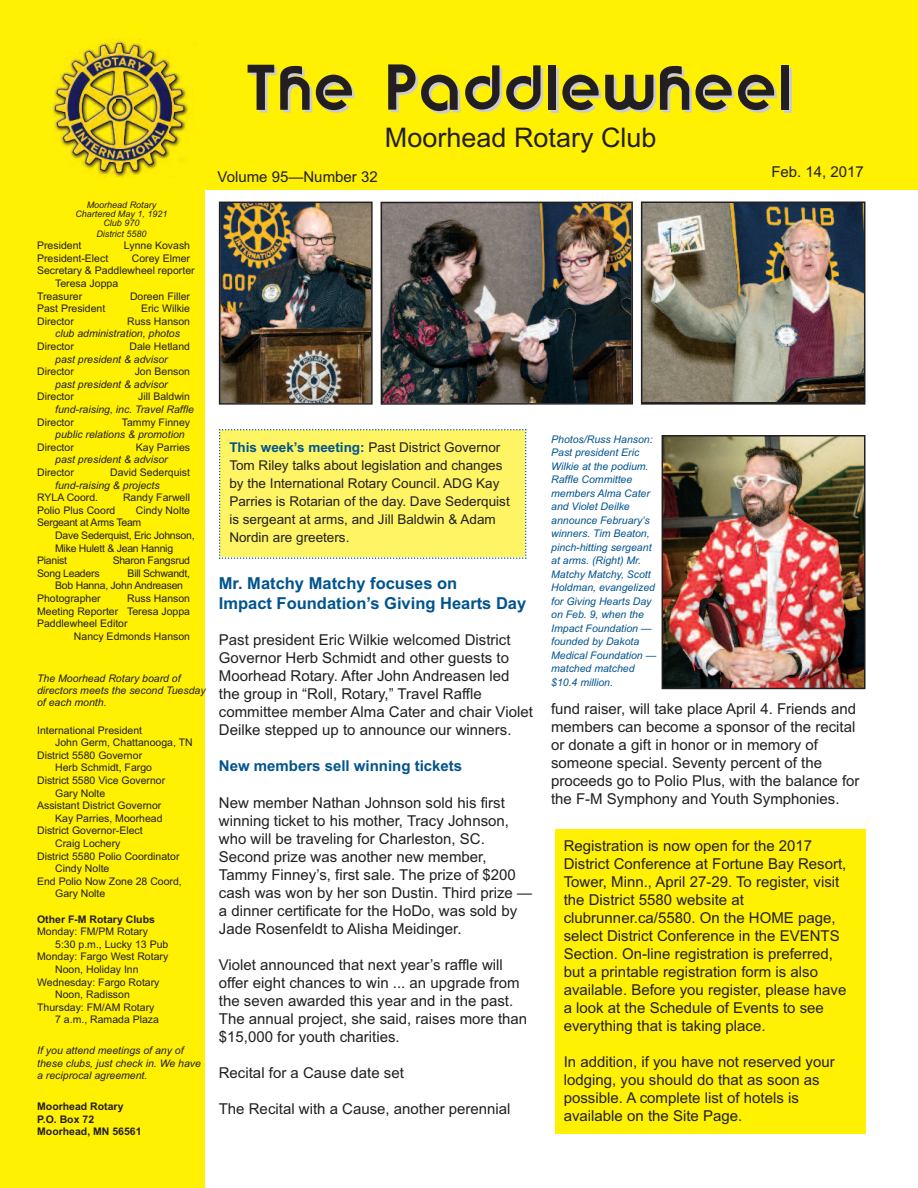
<style>
.page{position:relative;width:918px;height:1188px;background:#fff}
.page>*{position:absolute;margin:0;border:0;box-sizing:border-box;transform-origin:0 0}
.t1{font:54px "Brandish";letter-spacing:.05em;color:#231f20}
.t2{font:27px "Arial";color:#231f20}
.t3{font:700 16.5px/19.8px "Arial";color:#00548e}
.t4{font:15px/18px "Arial";color:#231f20}
.t5{font:700 15px "Arial";color:#00548e}
.t6{font:13.5px/18px "Arial";color:#231f20}
.t7{font:10.5px/12.6px "Arial";color:#231f20;text-align:justify}
.t8{font:italic 10.5px/13.5px "Arial";color:#00548e}
.t9{font:italic 10.5px/12px "Arial";color:#231f20}
.t10{font:10.5px/12.6px "Arial";letter-spacing:-.025em;color:#231f20}
.t11{font:700 10.5px/12.6px "Arial";color:#231f20}
.t12{font:italic 9px/9px "Arial";color:#231f20;text-align:center}
.s1{font-weight:700;color:#00548e}
</style>
<div class="page">
<div style="left:0;top:0;width:205px;height:1188px;background:#fff101"></div>
<div style="left:0;top:0;width:918px;height:190px;background:#fff101"></div>
<img style="left:52px;top:39px;width:141px;height:139px">
<div style="left:555px;top:829px;width:310px;height:305px;background:#fff101"></div>
<div style="left:219px;top:429px;width:307px;height:130px;background:#fff463"></div>
<img style="left:222px;top:205px;width:148px;height:197px">
<div style="left:219px;top:202px;width:154px;height:203px;border:2px solid #231f20"></div>
<img style="left:665px;top:438px;width:198px;height:248px">
<div style="left:662px;top:435px;width:204px;height:254px;border:2px solid #231f20"></div>
<img style="left:384px;top:205px;width:246px;height:197px">
<div style="left:381px;top:202px;width:252px;height:203px;border:2px solid #231f20"></div>
<img style="left:644px;top:205px;width:218px;height:196px">
<div style="left:641px;top:202px;width:224px;height:203px;border:2px solid #231f20"></div>
<p class="t12" style="left:75px;top:200px;width:94px">Moorhead Rotary<br>Chartered May 1, 1921<br>Club 970</p>
<p class="t12" style="left:96px;top:229px;width:52px">District 5580</p>
<p class="t7" style="left:37px;top:239px;width:46px">President</p>
<p class="t7" style="left:124px;top:239px;width:68px">Lynne Kovash</p>
<p class="t7" style="left:37px;top:252px;width:73px">President-Elect</p>
<p class="t7" style="left:132px;top:252px;width:60px">Corey Elmer</p>
<p class="t7" style="left:37px;top:264px;width:159px">Secretary &amp; Paddlewheel reporter</p>
<p class="t7" style="left:55px;top:277px;width:65px">Teresa Joppa</p>
<p class="t7" style="left:37px;top:290px;width:47px">Treasurer</p>
<p class="t7" style="left:130px;top:290px;width:62px">Doreen Filler</p>
<p class="t7" style="left:37px;top:302px;width:70px">Past President</p>
<p class="t7" style="left:141px;top:302px;width:50px">Eric Wilkie</p>
<p class="t7" style="left:37px;top:315px;width:38px">Director</p>
<p class="t7" style="left:127px;top:315px;width:65px">Russ Hanson</p>
<p class="t9" style="left:55px;top:328px;width:126px">club administration, photos</p>
<p class="t7" style="left:37px;top:340px;width:38px">Director</p>
<p class="t7" style="left:129px;top:340px;width:62px">Dale Hetland</p>
<p class="t9" style="left:55px;top:353px;width:114px">past president &amp; advisor</p>
<p class="t7" style="left:37px;top:365px;width:38px">Director</p>
<p class="t7" style="left:135px;top:365px;width:57px">Jon Benson</p>
<p class="t9" style="left:55px;top:378px;width:114px">past president &amp; advisor</p>
<p class="t7" style="left:37px;top:390px;width:38px">Director</p>
<p class="t7" style="left:138px;top:390px;width:53px">Jill Baldwin</p>
<p class="t9" style="left:55px;top:403px;width:140px">fund-raising, inc. Travel Raffle</p>
<p class="t7" style="left:37px;top:416px;width:38px">Director</p>
<p class="t7" style="left:122px;top:416px;width:70px">Tammy Finney</p>
<p class="t9" style="left:55px;top:429px;width:131px">public relations &amp; promotion</p>
<p class="t7" style="left:37px;top:441px;width:38px">Director</p>
<p class="t7" style="left:136px;top:441px;width:56px">Kay Parries</p>
<p class="t9" style="left:55px;top:454px;width:114px">past president &amp; advisor</p>
<p class="t7" style="left:37px;top:466px;width:38px">Director</p>
<p class="t7" style="left:110px;top:466px;width:81px">David Sederquist</p>
<p class="t9" style="left:55px;top:479px;width:106px">fund-raising &amp; projects</p>
<p class="t7" style="left:37px;top:491px;width:63px">RYLA Coord.</p>
<p class="t7" style="left:123px;top:491px;width:69px">Randy Farwell</p>
<p class="t7" style="left:37px;top:504px;width:80px">Polio Plus Coord</p>
<p class="t10" style="left:37px;top:504px;width:154px;text-indent:99px">Cindy Nolte<br>Sergeant at Arms Team</p>
<p class="t10" style="left:55px;top:529px;width:141px">Dave Sederquist, Eric Johnson,</p>
<p class="t10" style="left:55px;top:542px;width:120px">Mike Hulett &amp; Jean Hannig</p>
<p class="t10" style="left:37px;top:554px;width:31px">Pianist</p>
<p class="t10" style="left:113px;top:554px;width:79px">Sharon Fangsrud</p>
<p class="t10" style="left:37px;top:567px;width:64px">Song Leaders</p>
<p class="t10" style="left:128px;top:567px;width:64px">Bill Schwandt,</p>
<p class="t10" style="left:55px;top:579px;width:129px">Bob Hanna, John Andreasen</p>
<p class="t7" style="left:37px;top:592px;width:65px">Photographer</p>
<p class="t7" style="left:37px;top:592px;width:154px;text-indent:90px">Russ Hanson Meeting Reporter Teresa Joppa Paddlewheel Editor</p>
<p class="t7" style="left:74px;top:630px;width:118px">Nancy Edmonds Hanson</p>
<p class="t9" style="left:37px;top:673px;width:170px">The Moorhead Rotary board of directors meets the second Tuesday of each month.</p>
<p class="t7" style="left:37px;top:724px;width:107px">International President</p>
<p class="t7" style="left:55px;top:736px;width:139px">John Germ, Chattanooga, TN</p>
<p class="t7" style="left:37px;top:749px;width:107px">District 5580 Governor</p>
<p class="t7" style="left:55px;top:762px;width:98px">Herb Schmidt, Fargo</p>
<p class="t7" style="left:37px;top:774px;width:130px">District 5580 Vice Governor</p>
<p class="t7" style="left:55px;top:787px;width:52px">Gary Nolte</p>
<p class="t7" style="left:37px;top:799px;width:126px">Assistant District Governor</p>
<p class="t7" style="left:55px;top:812px;width:109px">Kay Parries, Moorhead</p>
<p class="t7" style="left:37px;top:825px;width:107px">District Governor-Elect</p>
<p class="t7" style="left:55px;top:837px;width:67px">Craig Lochery</p>
<p class="t7" style="left:37px;top:850px;width:144px">District 5580 Polio Coordinator</p>
<p class="t7" style="left:55px;top:862px;width:56px">Cindy Nolte</p>
<p class="t7" style="left:37px;top:875px;width:146px">End Polio Now Zone 28 Coord,</p>
<p class="t7" style="left:55px;top:888px;width:52px">Gary Nolte</p>
<p class="t11" style="left:37px;top:913px;width:119px">Other F-M Rotary Clubs</p>
<p class="t7" style="left:37px;top:925px;width:112px">Monday: FM/PM Rotary</p>
<p class="t7" style="left:55px;top:938px;width:115px">5:30 p.m., Lucky 13 Pub</p>
<p class="t7" style="left:37px;top:951px;width:133px">Monday: Fargo West Rotary</p>
<p class="t7" style="left:55px;top:963px;width:85px">Noon, Holiday Inn</p>
<p class="t7" style="left:37px;top:976px;width:124px">Wednesday: Fargo Rotary</p>
<p class="t7" style="left:55px;top:988px;width:76px">Noon, Radisson</p>
<p class="t7" style="left:37px;top:1001px;width:119px">Thursday: FM/AM Rotary</p>
<p class="t7" style="left:55px;top:1014px;width:105px">7 a.m., Ramada Plaza</p>
<p class="t9" style="left:37px;top:1044px;width:165px;line-height:12.6px">If you attend meetings of any of these clubs, just check in. We have a reciprocal agreement.</p>
<p class="t11" style="left:37px;top:1100px;width:106px">Moorhead Rotary<br>P.O. Box 72<br>Moorhead, MN 56561</p>
<h1 class="t1" style="left:245px;top:60px;width:548px">The Paddlewheel</h1>
<h2 class="t2" style="left:385px;top:122px;width:273px">Moorhead Rotary Club</h2>
<p class="t4" style="left:771px;top:163px;width:94px">Feb. 14, 2017</p>
<p class="t4" style="left:218px;top:168px;width:162px">Volume 95—Number 32</p>
<p class="t6" style="left:229px;top:439px;width:282px"><span class="s1">This week’s meeting:</span> Past District Governor Tom Riley talks about legislation and changes by the International Rotary Council. ADG Kay Parries is Rotarian of the day. Dave Sederquist is sergeant at arms, and Jill Baldwin &amp; Adam Nordin are greeters.</p>
<p class="t8" style="left:551px;top:432px;width:107px">Photos/Russ Hanson:<br>Past president Eric<br>Wilkie at the podium.<br>Raffle Committee members Alma Cater and Violet Deilke announce February’s winners. Tim Beaton, pinch-hitting sergeant at arms. (Right) Mr.<br>Matchy Matchy, Scott<br>Holdman, evangelized for Giving Hearts Day on Feb. 9, when the<br>Impact Foundation — founded by Dakota<br>Medical Foundation — matched matched $10.4 million.</p>
<p class="t3" style="left:219px;top:573px;width:309px">Mr. Matchy Matchy focuses on<br>Impact Foundation’s Giving Hearts Day</p>
<p class="t4" style="left:219px;top:631px;width:316px">Past president Eric Wilkie welcomed District Governor Herb Schmidt and other guests to Moorhead Rotary. After John Andreasen led the group in “Roll, Rotary,” Travel Raffle committee member Alma Cater and chair Violet Deilke stepped up to announce our winners.</p>
<p class="t5" style="left:219px;top:758px;width:245px">New members sell winning tickets</p>
<p class="t4" style="left:219px;top:793px;width:315px">New member Nathan Johnson sold his first winning ticket to his mother, Tracy Johnson, who will be traveling for Charleston, SC.<br>Second prize was another new member, Tammy Finney’s, first sale. The prize of $200 cash was won by her son Dustin. Third prize — a dinner certificate for the HoDo, was sold by Jade Rosenfeldt to Alisha Meidinger.</p>
<p class="t4" style="left:219px;top:955px;width:310px">Violet announced that next year’s raffle will offer eight chances to win ... an upgrade from the seven awarded this year and in the past.<br>The annual project, she said, raises more than $15,000 for youth charities.</p>
<p class="t4" style="left:219px;top:1063px;width:187px">Recital for a Cause date set</p>
<p class="t4" style="left:219px;top:1099px;width:293px">The Recital with a Cause, another perennial</p>
<p class="t4" style="left:551px;top:700px;width:310px">fund raiser, will take place April 4. Friends and members can become a sponsor of the recital or donate a gift in honor or in memory of someone special. Seventy percent of the proceeds go to Polio Plus, with the balance for the F-M Symphony and Youth Symphonies.</p>
<p class="t4" style="left:564px;top:836px;width:284px">Registration is now open for the 2017<br>District Conference at Fortune Bay Resort, Tower, Minn., April 27-29. To register, visit the District 5580 website at clubrunner.ca/5580. On the HOME page, select District Conference in the EVENTS Section. On-line registration is preferred, but a printable registration form is also available. Before you register, please have a look at the Schedule of Events to see everything that is taking place.</p>
<p class="t4" style="left:564px;top:1052px;width:272px">In addition, if you have not reserved your lodging, you should do that as soon as possible. A complete list of hotels is available on the Site Page.</p>
</div>
